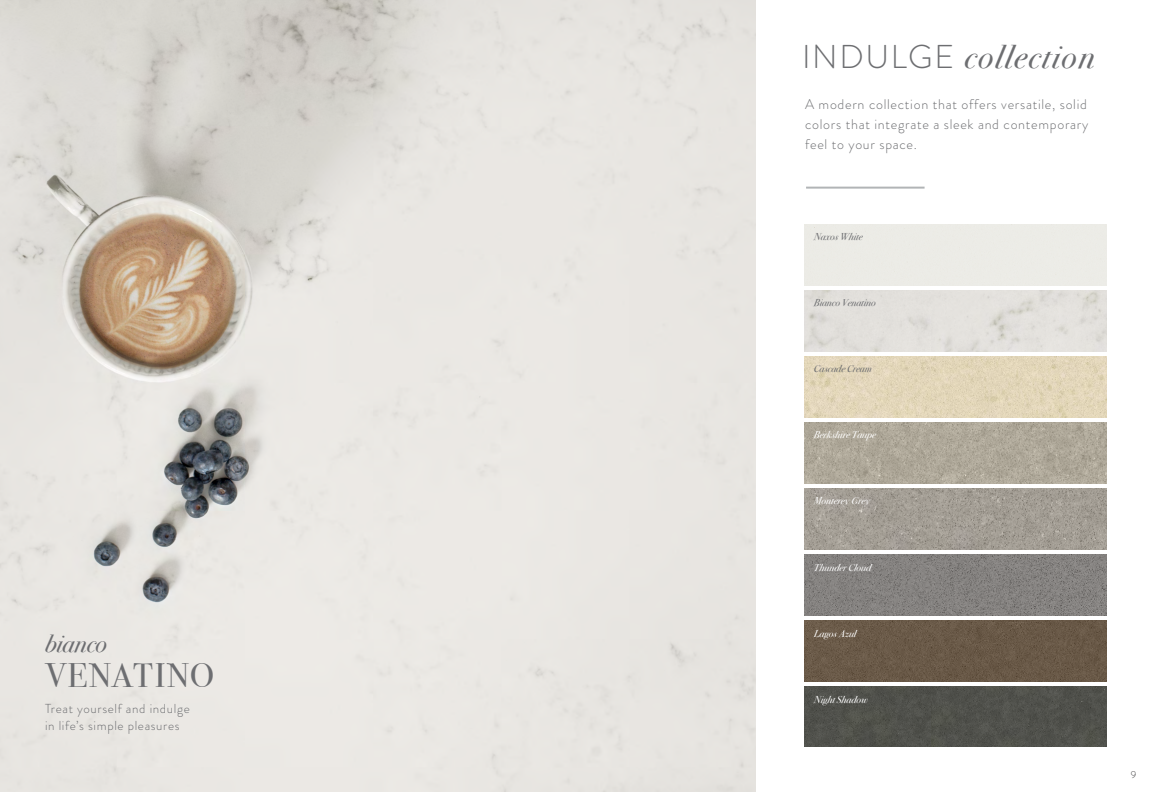
<style>
.page{position:relative;width:1152px;height:792px;background:#fff}
.page>*{position:absolute;margin:0;border:0;box-sizing:border-box;transform-origin:0 0}
.t1{font:34px "Bodoni Svty Two ITCTT";letter-spacing:.03em;color:#6d6e71}
.t2{font:italic 33px "Bodoni Svty Two ITCTT";letter-spacing:.05em;color:#6d6e71}
.t3{font:italic 24.8px "Bodoni Svty Two ITCTT";color:#6d6e71}
.t4{font:300 14px/20px "Brandon Grotesque";letter-spacing:.05em;color:#6d6e71;text-align:justify}
.t5{font:300 13px/17px "Brandon Grotesque";letter-spacing:.05em;color:#6d6e71}
.t6{font:italic 10px "Bodoni Svty Two ITCTT";color:#fff}
.t7{font:italic 10px "Bodoni Svty Two ITCTT";color:#6d6e71}
.t8{font:300 10px "Brandon Grotesque";color:#414042}
.s1{font-family:"Brandon Grotesque";font-weight:300;font-style:normal}
</style>
<div class="page">
<img style="left:804px;top:356px;width:303px;height:61px">
<img style="left:804px;top:290px;width:303px;height:61px">
<img style="left:0;top:0;width:756px;height:792px">
<hr style="left:806px;top:187px;width:119px;height:2px;background:#b1b4b6">
<div style="left:804px;top:686px;width:303px;height:61px;background:#50514c"></div>
<img style="left:804px;top:554px;width:303px;height:61px">
<img style="left:804px;top:422px;width:303px;height:61px">
<img style="left:804px;top:620px;width:303px;height:61px">
<img style="left:804px;top:488px;width:303px;height:61px">
<h3 class="t3" style="left:45px;top:622px;width:64px">bianco</h3>
<h1 class="t1" style="left:45px;top:648px;width:171px">VENATINO</h1>
<p class="t5" style="left:45px;top:700px;width:146px">Treat yourself and indulge in life’s simple pleasures</p>
<h2 class="t2" style="left:802px;top:28px;width:294px"><span class="s1">INDULGE</span> collection</h2>
<p class="t4" style="left:805px;top:94px;width:285px">A modern collection that offers versatile, solid colors that integrate a sleek and contemporary feel to your space.</p>
<p class="t7" style="left:814px;top:227px;width:50px">Naxos White</p>
<p class="t7" style="left:814px;top:294px;width:63px">Bianco Venatino</p>
<p class="t7" style="left:814px;top:360px;width:59px">Cascade Cream</p>
<p class="t6" style="left:814px;top:426px;width:63px">Berkshire Taupe</p>
<p class="t6" style="left:814px;top:492px;width:58px">Monterey Grey</p>
<p class="t6" style="left:814px;top:558px;width:59px">Thunder Cloud</p>
<p class="t6" style="left:814px;top:625px;width:44px">Lagos Azul</p>
<p class="t6" style="left:814px;top:691px;width:55px">Night Shadow</p>
<p class="t8" style="left:1131px;top:767px;width:7px">9</p>
</div>
